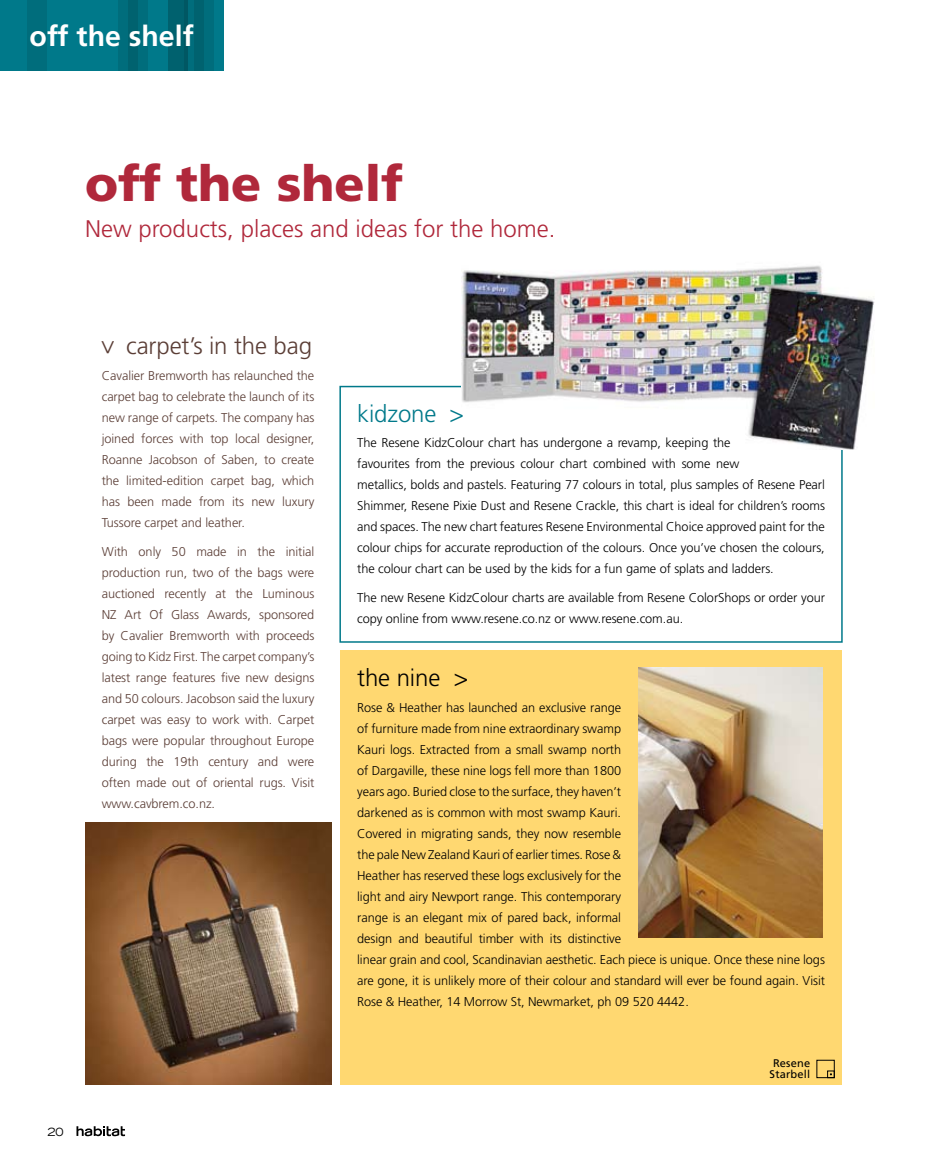
<style>
.page{position:relative;width:927px;height:1170px;background:#fff}
.page>*{position:absolute;margin:0;border:0;box-sizing:border-box;transform-origin:0 0}
.t1{font:900 49.5px "Frutiger";color:#b0283b}
.t2{font:700 28.5px "Frutiger";color:#fff}
.t3{font:300 24px "Frutiger";color:#b0283b}
.t4{font:300 24px "Frutiger";letter-spacing:-.005em;color:#5b3e36}
.t5{font:300 24px "Frutiger";letter-spacing:-.005em;color:#00798a}
.t6{font:300 24px "Frutiger";letter-spacing:-.005em;color:#000}
.t7{font:300 12.75px/21px "Frutiger";letter-spacing:-.005em;color:#000}
.t8{font:300 12.75px/21px "Frutiger";letter-spacing:-.005em;color:#5b3e36;text-align:justify}
.t9{font:expanded 11.25px "Trade Gothic LH";color:#000}
.t10{font:11.1px/11.1px "Frutiger";letter-spacing:.015em;color:#000;text-align:center}
</style>
<div class="page">
<div style="left:339px;top:386px;width:504px;height:256px;border:2px solid #00798a"></div>
<div style="left:0;top:0;width:223px;height:70px;background:#00798a"></div>
<div style="left:27px;top:0;width:20px;height:70px;background:#006d7c"></div>
<div style="left:169px;top:0;width:19px;height:70px;background:#00616e"></div>
<div style="left:118px;top:0;width:20px;height:70px;background:linear-gradient(to bottom,#006b79,#006b79)"></div>
<div style="left:129px;top:0;width:19px;height:70px;background:linear-gradient(to bottom,#006876,#006876)"></div>
<svg style="left:184px;top:0;width:10px;height:70px"></svg>
<div style="left:194px;top:0;width:20px;height:70px;background:#006775"></div>
<img style="left:85px;top:822px;width:247px;height:262px">
<img style="left:462px;top:265px;width:413px;height:184px">
<div style="left:340px;top:650px;width:502px;height:434px;background:#ffd871"></div>
<img style="left:638px;top:667px;width:185px;height:270px">
<svg style="left:76px;top:1126px;width:49px;height:10px"></svg>
<h2 class="t2" style="left:30px;top:19px;width:166px">off the shelf</h2>
<h1 class="t1" style="left:85px;top:154px;width:320px">off the shelf</h1>
<h3 class="t3" style="left:85px;top:215px;width:472px">New products, places and ideas for the home.</h3>
<h3 class="t4" style="left:124px;top:340px;width:16px;rotate:90deg">&gt;</h3>
<h3 class="t4" style="left:126px;top:332px;width:187px">carpet’s in the bag</h3>
<p class="t8" style="left:102px;top:365px;width:214px">Cavalier Bremworth has relaunched the carpet bag to celebrate the launch of its new range of carpets. The company has joined forces with top local designer, Roanne Jacobson of Saben, to create the limited-edition carpet bag, which has been made from its new luxury Tussore carpet and leather.</p>
<p class="t8" style="left:102px;top:541px;width:214px">With only 50 made in the initial production run, two of the bags were auctioned recently at the Luminous NZ Art Of Glass Awards, sponsored by Cavalier Bremworth with proceeds going to Kidz First. The carpet company’s latest range features five new designs and 50 colours. Jacobson said the luxury carpet was easy to work with. Carpet bags were popular throughout Europe during the 19th century and were often made out of oriental rugs. Visit www.cavbrem.co.nz.</p>
<p class="t9" style="left:48px;top:1124px;width:18px">20</p>
<h3 class="t5" style="left:357px;top:399px;width:108px">kidzone &gt;</h3>
<p class="t7" style="left:357px;top:432px;width:469px">The Resene KidzColour chart has undergone a revamp, keeping the<br>favourites from the previous colour chart combined with some new<br>metallics, bolds and pastels. Featuring 77 colours in total, plus samples of Resene Pearl Shimmer, Resene Pixie Dust and Resene Crackle, this chart is ideal for children’s rooms and spaces. The new chart features Resene Environmental Choice approved paint for the colour chips for accurate reproduction of the colours. Once you’ve chosen the colours, the colour chart can be used by the kids for a fun game of splats and ladders.</p>
<p class="t7" style="left:357px;top:587px;width:469px">The new Resene KidzColour charts are available from Resene ColorShops or order your copy online from www.resene.co.nz or www.resene.com.au.</p>
<h3 class="t6" style="left:357px;top:664px;width:112px">the nine &gt;</h3>
<p class="t7" style="left:357px;top:697px;width:469px">Rose &amp; Heather has launched an exclusive range<br>of furniture made from nine extraordinary swamp<br>Kauri logs. Extracted from a small swamp north<br>of Dargaville, these nine logs fell more than 1800<br>years ago. Buried close to the surface, they haven’t<br>darkened as is common with most swamp Kauri.<br>Covered in migrating sands, they now resemble<br>the pale New Zealand Kauri of earlier times. Rose &amp;<br>Heather has reserved these logs exclusively for the<br>light and airy Newport range. This contemporary<br>range is an elegant mix of pared back, informal<br>design and beautiful timber with its distinctive<br>linear grain and cool, Scandinavian aesthetic. Each piece is unique. Once these nine logs are gone, it is unlikely more of their colour and standard will ever be found again. Visit Rose &amp; Heather, 14 Morrow St, Newmarket, ph 09 520 4442.</p>
<p class="t10" style="left:770px;top:1057px;width:42px">Resene<br>Starbell</p>
</div>
